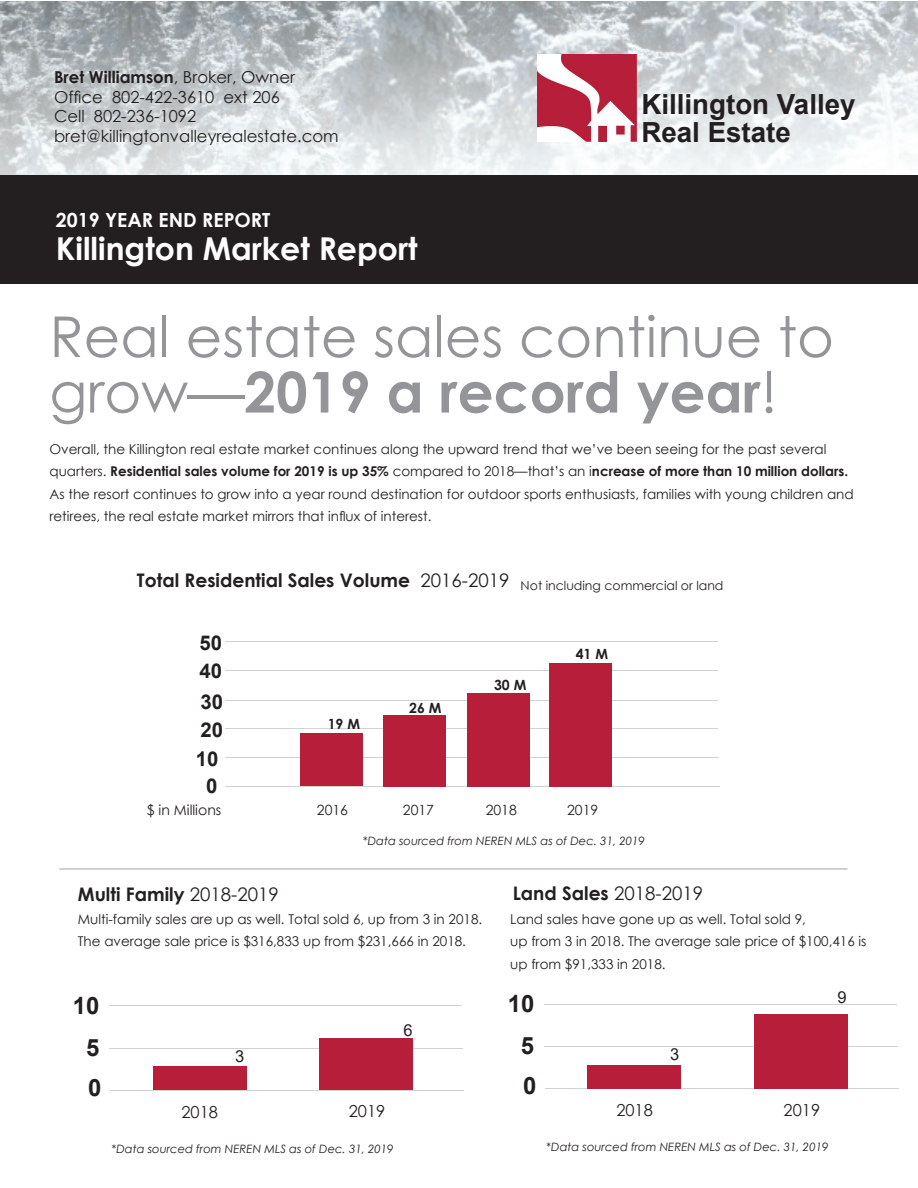
<style>
.page{position:relative;width:918px;height:1188px;background:#fff}
.page>*{position:absolute;margin:0;border:0;box-sizing:border-box;transform-origin:0 0}
.t1{font:56.4px/55.5px "Century Gothic";color:#939598}
.t2{font:700 31.5px "Century Gothic";color:#fff}
.t3{font:700 27.75px/27.6px "Arial";color:#231f20}
.t4{font:700 23.85px "Arial";color:#231f20}
.t5{font:700 20.4px/30.6px "Arial";color:#231f20}
.t6{font:700 19.5px "Century Gothic";color:#fff}
.t7{font:700 18.75px "Century Gothic";color:#231f20}
.t8{font:16.5px/19.8px "Century Gothic";color:#231f20}
.t9{font:16.5px "Arial";color:#231f20}
.t10{font:14.1px "Century Gothic";color:#231f20}
.t11{font:700 14.1px "Century Gothic";color:#231f20}
.t12{font:13.5px/22.5px "Century Gothic";color:#231f20}
.t13{font:12.45px "Century Gothic";color:#231f20}
.t14{font:italic 11.55px "Century Gothic";color:#231f20}
.s1{font-weight:700}
.s2{font-weight:400}
</style>
<div class="page">
<img style="left:0;top:1px;width:918px;height:175px">
<div style="left:0;top:176px;width:918px;height:108px;background:#231f20"></div>
<img style="left:538px;top:54px;width:98px;height:87px">
<hr style="left:225px;top:786px;width:495px;height:1px;background:#d1d2d4">
<hr style="left:225px;top:757px;width:494px;height:1px;background:#d1d2d4">
<hr style="left:225px;top:729px;width:493px;height:1px;background:#d1d2d4">
<div style="left:300px;top:734px;width:63px;height:52px;background:#b71e39"></div>
<div style="left:383px;top:715px;width:63px;height:72px;background:#b71e39"></div>
<hr style="left:225px;top:670px;width:493px;height:1px;background:#d1d2d4">
<hr style="left:225px;top:700px;width:493px;height:1px;background:#d1d2d4">
<hr style="left:225px;top:641px;width:493px;height:1px;background:#d1d2d4">
<div style="left:467px;top:693px;width:63px;height:94px;background:#b71e39"></div>
<div style="left:549px;top:663px;width:63px;height:124px;background:#b71e39"></div>
<hr style="left:545px;top:1088px;width:354px;height:1px;background:#d1d2d4">
<hr style="left:545px;top:1046px;width:353px;height:1px;background:#d1d2d4">
<hr style="left:545px;top:1004px;width:352px;height:1px;background:#d1d2d4">
<div style="left:588px;top:1065px;width:93px;height:23px;background:#b71e39"></div>
<div style="left:754px;top:1014px;width:94px;height:74px;background:#b71e39"></div>
<hr style="left:110px;top:1090px;width:354px;height:1px;background:#d1d2d4">
<hr style="left:110px;top:1048px;width:353px;height:1px;background:#d1d2d4">
<hr style="left:110px;top:1006px;width:352px;height:1px;background:#d1d2d4">
<div style="left:153px;top:1067px;width:93px;height:23px;background:#b71e39"></div>
<div style="left:320px;top:1038px;width:93px;height:52px;background:#b71e39"></div>
<hr style="left:59px;top:869px;width:789px;height:1px;background:#a1a3a6">
<p class="t8" style="left:54px;top:67px;width:286px"><span class="s1">Bret Williamson</span>, Broker, Owner<br>Office 802-422-3610 ext 206<br>Cell 802-236-1092 bret@killingtonvalleyrealestate.com</p>
<h3 class="t6" style="left:56px;top:206px;width:216px">2019 YEAR END REPORT</h3>
<h2 class="t2" style="left:56px;top:225px;width:363px">Killington Market Report</h2>
<h3 class="t3" style="left:641px;top:91px;width:216px">Killington Valley<br>Real Estate</h3>
<h1 class="t1" style="left:49px;top:308px;width:786px">Real estate sales continue to grow —<span class="s1">2019 a record year</span>!</h1>
<p class="t12" style="left:49px;top:437px;width:806px">Overall, the Killington real estate market continues along the upward trend that we’ve been seeing for the past several quarters. <span class="s1">Residential sales volume for 2019 is up 35%</span> compared to 2018—that’s an i<span class="s1">ncrease of more than 10 million dollars.<br></span>As the resort continues to grow into a year round destination for outdoor sports enthusiasts, families with young children and retirees, the real estate market mirrors that influx of interest.</p>
<h3 class="t7" style="left:137px;top:566px;width:374px">Total Residential Sales Volume <span class="s2">2016-2019</span></h3>
<p class="t13" style="left:521px;top:577px;width:204px">Not including commercial or land</p>
<h3 class="t5" style="left:200px;top:628px;width:24px">50</h3>
<p class="t11" style="left:576px;top:643px;width:34px">41 M</p>
<h3 class="t5" style="left:200px;top:656px;width:25px">40<br>30</h3>
<h3 class="t5" style="left:201px;top:715px;width:24px">20</h3>
<p class="t11" style="left:328px;top:714px;width:34px">19 M</p>
<h3 class="t5" style="left:196px;top:743px;width:24px">10</h3>
<h3 class="t5" style="left:206px;top:771px;width:13px">0</h3>
<p class="t11" style="left:409px;top:697px;width:34px">26 M</p>
<p class="t11" style="left:494px;top:674px;width:34px">30 M</p>
<p class="t10" style="left:147px;top:800px;width:76px">$ in Millions</p>
<h3 class="t7" style="left:78px;top:880px;width:203px">Multi Family <span class="s2">2018-2019</span></h3>
<p class="t10" style="left:317px;top:800px;width:33px">2016</p>
<p class="t10" style="left:403px;top:800px;width:33px">2017</p>
<p class="t10" style="left:486px;top:800px;width:33px">2018</p>
<p class="t10" style="left:567px;top:800px;width:33px">2019</p>
<p class="t14" style="left:363px;top:833px;width:284px">*Data sourced from NEREN MLS as of Dec. 31, 2019</p>
<h3 class="t7" style="left:513px;top:879px;width:192px">Land Sales <span class="s2">2018-2019</span></h3>
<p class="t12" style="left:78px;top:907px;width:406px">Multi-family sales are up as well. Total sold 6, up from 3 in 2018.<br>The average sale price is $316,833 up from $231,666 in 2018.</p>
<p class="t12" style="left:510px;top:907px;width:358px">Land sales have gone up as well. Total sold 9,<br>up from 3 in 2018. The average sale price of $100,416 is up from $91,333 in 2018.</p>
<h3 class="t4" style="left:73px;top:989px;width:28px">10</h3>
<h3 class="t4" style="left:508px;top:987px;width:28px">10</h3>
<p class="t9" style="left:837px;top:986px;width:11px">9</p>
<h3 class="t4" style="left:86px;top:1030px;width:15px">5</h3>
<p class="t9" style="left:235px;top:1045px;width:11px">3</p>
<p class="t9" style="left:404px;top:1019px;width:11px">6</p>
<h3 class="t4" style="left:521px;top:1029px;width:15px">5</h3>
<p class="t9" style="left:670px;top:1043px;width:11px">3</p>
<h3 class="t4" style="left:88px;top:1070px;width:15px">0</h3>
<h3 class="t4" style="left:523px;top:1069px;width:15px">0</h3>
<p class="t8" style="left:182px;top:1102px;width:38px">2018</p>
<p class="t8" style="left:349px;top:1101px;width:38px">2019</p>
<p class="t14" style="left:112px;top:1141px;width:284px">*Data sourced from NEREN MLS as of Dec. 31, 2019</p>
<p class="t8" style="left:616px;top:1100px;width:38px">2018</p>
<p class="t8" style="left:784px;top:1100px;width:38px">2019</p>
<p class="t14" style="left:546px;top:1139px;width:284px">*Data sourced from NEREN MLS as of Dec. 31, 2019</p>
</div>
